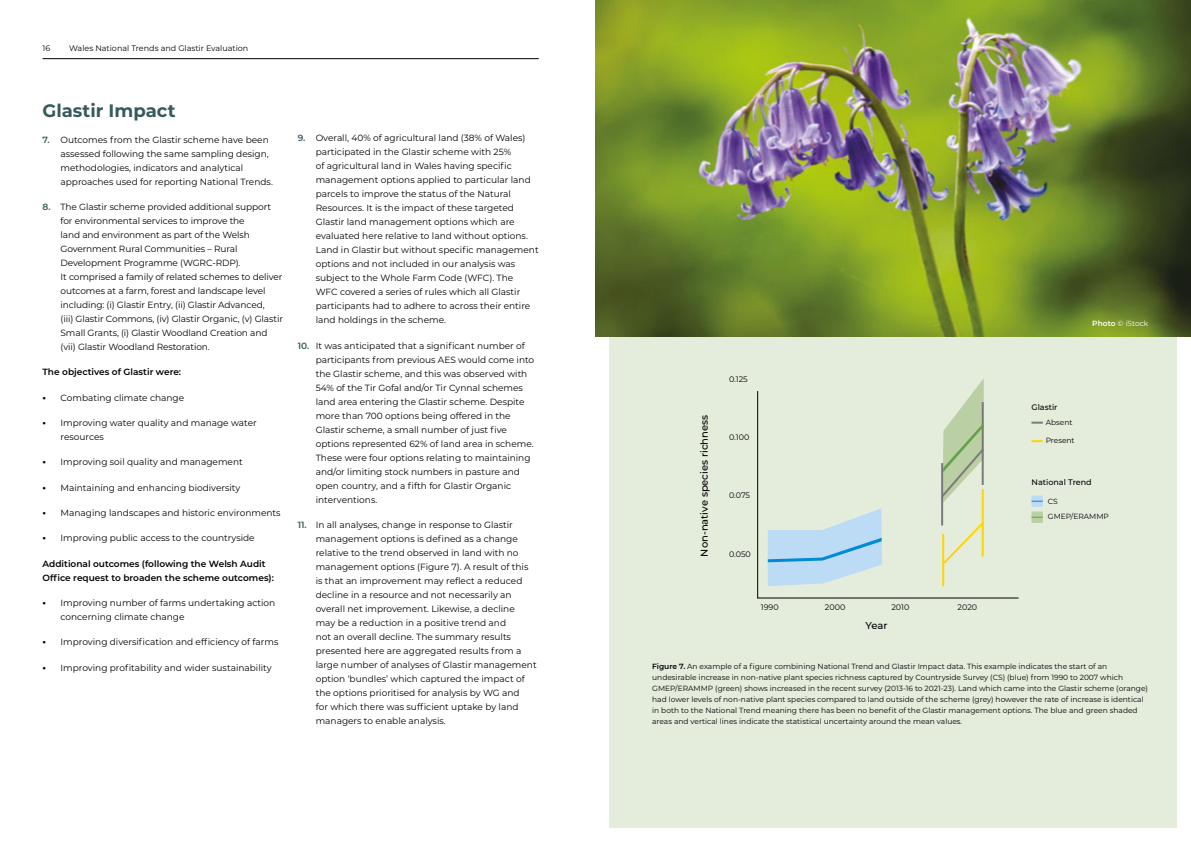
<style>
.page{position:relative;width:1191px;height:842px;background:#fff}
.page>*{position:absolute;margin:0;border:0;box-sizing:border-box;transform-origin:0 0}
.t1{font:700 18px "Montserrat";color:#365a5c}
.t2{font:500 10px "Montserrat";color:#000}
.t3{font:9px/14px "Montserrat";color:#000}
.t4{font:600 9px/14px "Montserrat";color:#000}
.t5{font:8px "Montserrat";color:#000}
.t6{font:500 8px "Montserrat";color:#000}
.t7{font:7.5px/11px "Montserrat";color:#000}
.t8{font:7.5px "Montserrat";letter-spacing:-.01em;color:#fff}
.s1{font-weight:600;color:#365a5c}
.s2{font-weight:700;font-size:10px}
.s3{font-weight:600}
</style>
<div class="page">
<div style="left:609px;top:14px;width:567px;height:814px;background:#e4ecdc"></div>
<hr style="left:43px;top:58px;width:496px;height:1px;background:#000">
<svg style="left:757px;top:391px;width:261px;height:207px"></svg>
<hr style="left:941px;top:463px;width:2px;height:62px;background:#7c7b7b">
<hr style="left:981px;top:489px;width:2px;height:67px;background:#ffd500">
<hr style="left:942px;top:534px;width:2px;height:52px;background:#ffd500">
<svg style="left:941px;top:519px;width:45px;height:47px"></svg>
<svg style="left:939px;top:378px;width:46px;height:125px"></svg>
<svg style="left:767px;top:508px;width:115px;height:78px"></svg>
<svg style="left:1031px;top:495px;width:11px;height:28px"></svg>
<svg style="left:1031px;top:422px;width:11px;height:2px"></svg>
<svg style="left:1031px;top:440px;width:11px;height:2px"></svg>
<img style="left:595px;top:0;width:596px;height:337px">
<p class="t5" style="left:43px;top:43px;width:9px">16</p>
<p class="t5" style="left:69px;top:43px;width:181px">Wales National Trends and Glastir Evaluation</p>
<h1 class="t1" style="left:43px;top:97px;width:134px">Glastir Impact</h1>
<p class="t3" style="left:61px;top:132px;width:214px;text-indent:-18px"><span class="s1">7.</span> Outcomes from the Glastir scheme have been assessed following the same sampling design, methodologies, indicators and analytical approaches used for reporting National Trends.</p>
<p class="t3" style="left:61px;top:199px;width:224px;text-indent:-18px"><span class="s1">8.</span> The Glastir scheme provided additional support for environmental services to improve the<br>land and environment as part of the Welsh Government Rural Communities – Rural Development Programme (WGRC-RDP).<br>It comprised a family of related schemes to deliver outcomes at a farm, forest and landscape level including: (i) Glastir Entry, (ii) Glastir Advanced,<br>(iii) Glastir Commons, (iv) Glastir Organic, (v) Glastir Small Grants, (i) Glastir Woodland Creation and (vii) Glastir Woodland Restoration.</p>
<p class="t4" style="left:43px;top:365px;width:140px">The objectives of Glastir were:</p>
<p class="t3" style="left:43px;top:390px;width:143px"><span class="s2">•</span> Combating climate change</p>
<p class="t3" style="left:61px;top:415px;width:198px;text-indent:-18px"><span class="s2">•</span> Improving water quality and manage water resources</p>
<p class="t3" style="left:43px;top:455px;width:202px"><span class="s2">•</span> Improving soil quality and management</p>
<p class="t3" style="left:43px;top:480px;width:199px"><span class="s2">•</span> Maintaining and enhancing biodiversity</p>
<p class="t3" style="left:43px;top:505px;width:240px"><span class="s2">•</span> Managing landscapes and historic environments</p>
<p class="t3" style="left:43px;top:531px;width:214px"><span class="s2">•</span> Improving public access to the countryside</p>
<p class="t4" style="left:43px;top:556px;width:233px">Additional outcomes (following the Welsh Audit<br>Office request to broaden the scheme outcomes):</p>
<p class="t3" style="left:61px;top:595px;width:216px;text-indent:-18px"><span class="s2">•</span> Improving number of farms undertaking action concerning climate change</p>
<p class="t3" style="left:43px;top:635px;width:237px"><span class="s2">•</span> Improving diversification and efficiency of farms</p>
<p class="t3" style="left:43px;top:660px;width:231px"><span class="s2">•</span> Improving profitability and wider sustainability</p>
<p class="t3" style="left:316px;top:131px;width:224px;text-indent:-18px"><span class="s1">9.</span> Overall, 40% of agricultural land (38% of Wales) participated in the Glastir scheme with 25%<br>of agricultural land in Wales having specific management options applied to particular land parcels to improve the status of the Natural Resources. It is the impact of these targeted Glastir land management options which are evaluated here relative to land without options.<br>Land in Glastir but without specific management options and not included in our analysis was subject to the Whole Farm Code (WFC). The<br>WFC covered a series of rules which all Glastir participants had to adhere to across their entire land holdings in the scheme.</p>
<p class="t3" style="left:316px;top:338px;width:220px;text-indent:-18px"><span class="s1">10.</span> It was anticipated that a significant number of participants from previous AES would come into the Glastir scheme, and this was observed with 54% of the Tir Gofal and/or Tir Cynnal schemes land area entering the Glastir scheme. Despite more than 700 options being offered in the Glastir scheme, a small number of just five options represented 62% of land area in scheme.<br>These were four options relating to maintaining and/or limiting stock numbers in pasture and open country, and a fifth for Glastir Organic interventions.</p>
<p class="t3" style="left:316px;top:517px;width:222px;text-indent:-18px"><span class="s1">11.</span> In all analyses, change in response to Glastir management options is defined as a change relative to the trend observed in land with no management options (Figure 7). A result of this is that an improvement may reflect a reduced decline in a resource and not necessarily an overall net improvement. Likewise, a decline may be a reduction in a positive trend and<br>not an overall decline. The summary results presented here are aggregated results from a large number of analyses of Glastir management option ‘bundles’ which captured the impact of the options prioritised for analysis by WG and<br>for which there was sufficient uptake by land managers to enable analysis.</p>
<p class="t2" style="left:697px;top:556px;width:143px;rotate:-90deg">Non-native species richness</p>
<p class="t5" style="left:729px;top:374px;width:20px">0.125</p>
<p class="t5" style="left:729px;top:432px;width:22px">0.100</p>
<p class="t5" style="left:729px;top:490px;width:23px">0.075</p>
<p class="t5" style="left:729px;top:548px;width:23px">0.050</p>
<p class="t5" style="left:761px;top:601px;width:19px">1990</p>
<p class="t5" style="left:825px;top:601px;width:22px">2000</p>
<p class="t5" style="left:891px;top:601px;width:19px">2010</p>
<p class="t5" style="left:957px;top:601px;width:21px">2020</p>
<p class="t2" style="left:865px;top:619px;width:23px">Year</p>
<p class="t8" style="left:1092px;top:318px;width:58px"><span class="s3">Photo</span> © iStock</p>
<p class="t6" style="left:1031px;top:401px;width:28px">Glastir</p>
<p class="t7" style="left:1045px;top:416px;width:28px">Absent</p>
<p class="t7" style="left:1045px;top:434px;width:30px">Present</p>
<p class="t6" style="left:1031px;top:477px;width:62px">National Trend</p>
<p class="t7" style="left:1048px;top:493px;width:63px;line-height:15.4px">CS<br>GMEP/ERAMMP</p>
<p class="t7" style="left:652px;top:660px;width:497px"><span class="s3">Figure 7.</span> An example of a figure combining National Trend and Glastir Impact data. This example indicates the start of an undesirable increase in non-native plant species richness captured by Countryside Survey (CS) (blue) from 1990 to 2007 which GMEP/ERAMMP (green) shows increased in the recent survey (2013-16 to 2021-23). Land which came into the Glastir scheme (orange) had lower levels of non-native plant species compared to land outside of the scheme (grey) however the rate of increase is identical in both to the National Trend meaning there has been no benefit of the Glastir management options. The blue and green shaded areas and vertical lines indicate the statistical uncertainty around the mean values.</p>
</div>
